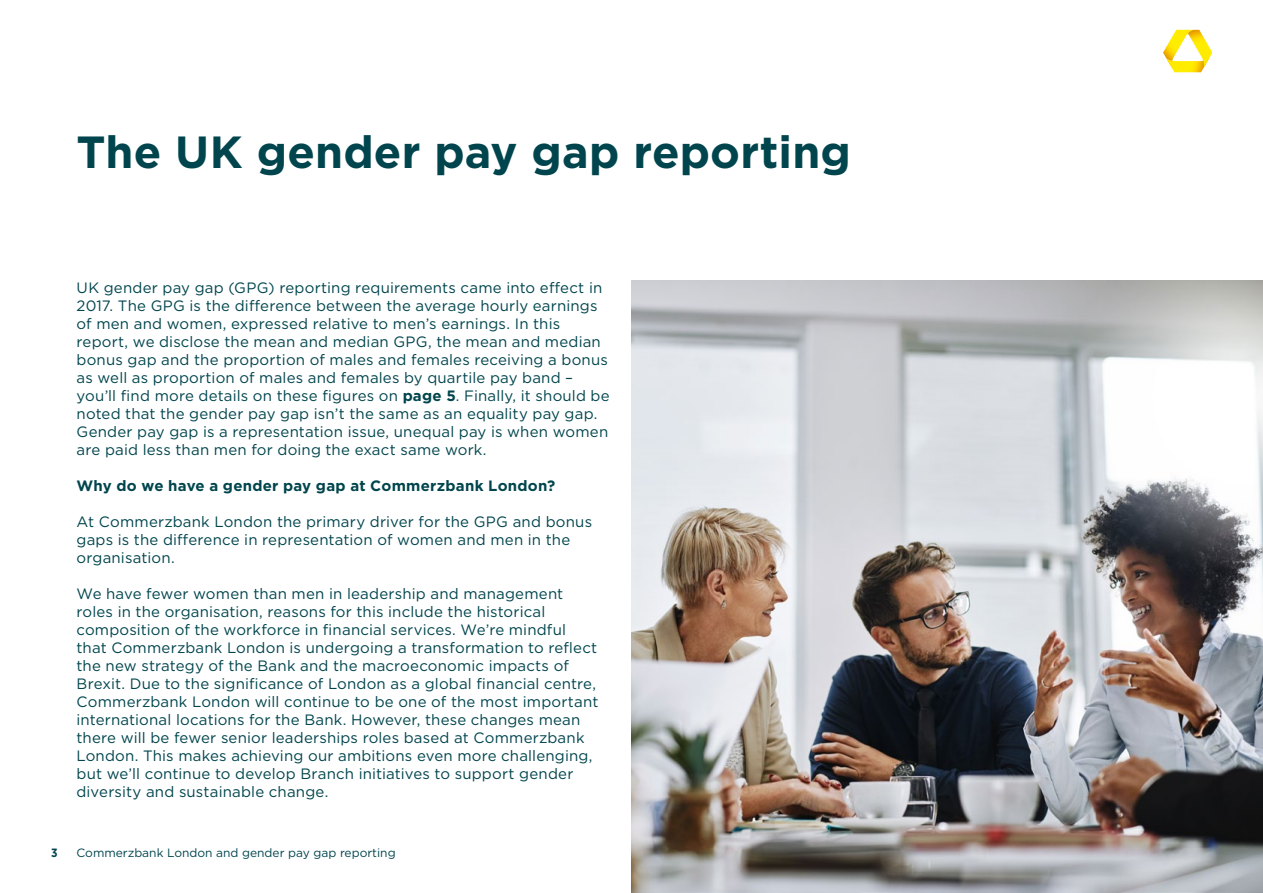
<style>
.page{position:relative;width:1263px;height:893px;background:#fff}
.page>*{position:absolute;margin:0;border:0;box-sizing:border-box;transform-origin:0 0}
.t1{font:700 45px "Gotham";letter-spacing:.005em;color:#00454d}
.t2{font:15px/18px "Gotham";letter-spacing:.01em;color:#00454d}
.t3{font:700 15px "Gotham";letter-spacing:.02em;color:#00454d}
.t4{font:12px "Gotham";color:#00454d}
.t5{font:700 12px "Gotham Narrow";color:#00454d}
.s1{font-weight:700}
</style>
<div class="page">
<svg style="left:1163px;top:30px;width:49px;height:42px"></svg>
<img style="left:631px;top:281px;width:632px;height:612px">
<h1 class="t1" style="left:77px;top:122px;width:776px">The UK gender pay gap reporting</h1>
<p class="t2" style="left:77px;top:278px;width:535px">UK gender pay gap (GPG) reporting requirements came into effect in 2017. The GPG is the difference between the average hourly earnings of men and women, expressed relative to men’s earnings. In this report, we disclose the mean and median GPG, the mean and median bonus gap and the proportion of males and females receiving a bonus as well as proportion of males and females by quartile pay band – you’ll find more details on these figures on <span class="s1">page 5</span>. Finally, it should be noted that the gender pay gap isn’t the same as an equality pay gap.<br>Gender pay gap is a representation issue, unequal pay is when women are paid less than men for doing the exact same work.</p>
<p class="t3" style="left:77px;top:475px;width:480px">Why do we have a gender pay gap at Commerzbank London?</p>
<p class="t2" style="left:77px;top:512px;width:517px">At Commerzbank London the primary driver for the GPG and bonus gaps is the difference in representation of women and men in the organisation.</p>
<p class="t2" style="left:77px;top:584px;width:523px">We have fewer women than men in leadership and management roles in the organisation, reasons for this include the historical composition of the workforce in financial services. We’re mindful that Commerzbank London is undergoing a transformation to reflect the new strategy of the Bank and the macroeconomic impacts of Brexit. Due to the significance of London as a global financial centre, Commerzbank London will continue to be one of the most important international locations for the Bank. However, these changes mean there will be fewer senior leaderships roles based at Commerzbank London. This makes achieving our ambitions even more challenging, but we’ll continue to develop Branch initiatives to support gender diversity and sustainable change.</p>
<p class="t5" style="left:51px;top:845px;width:8px">3</p>
<p class="t4" style="left:77px;top:845px;width:321px">Commerzbank London and gender pay gap reporting</p>
</div>
